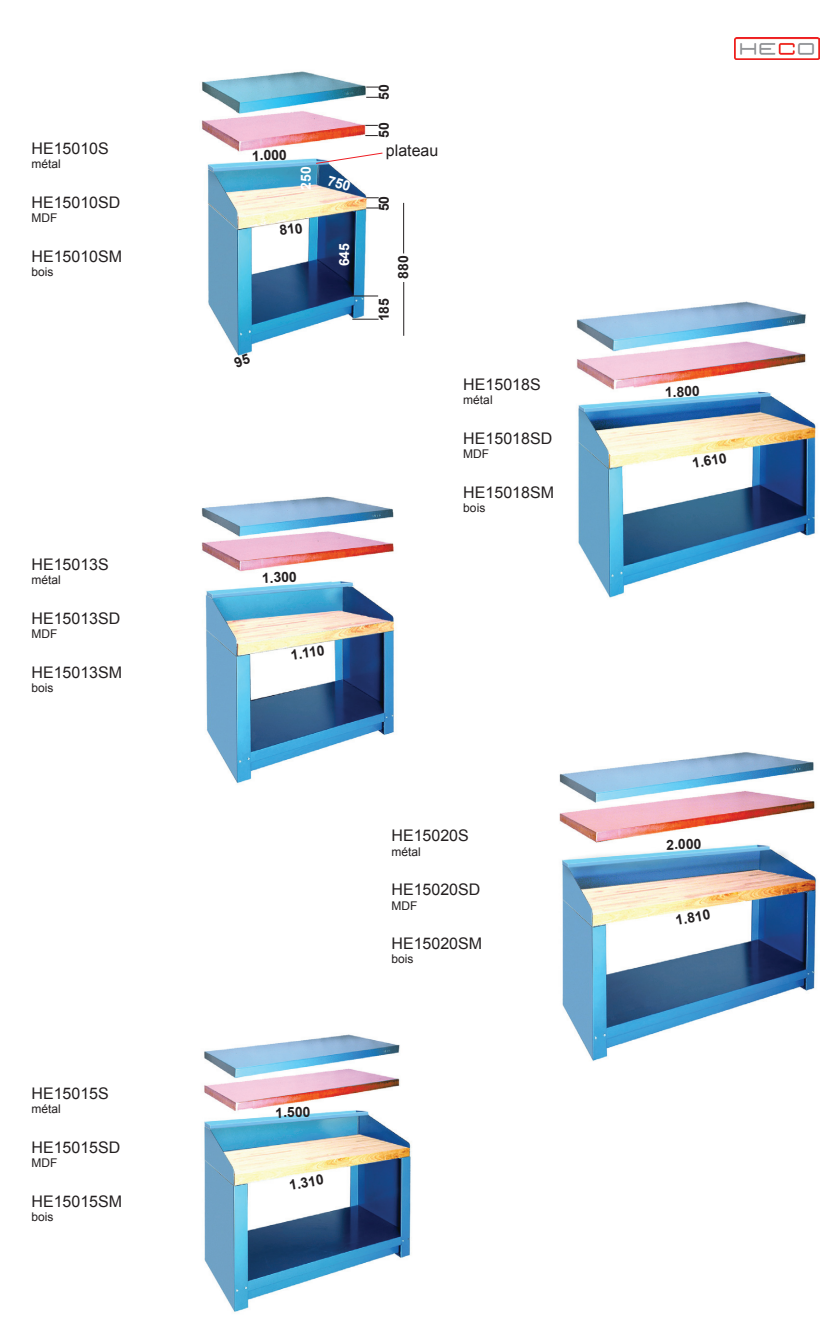
<style>
.page{position:relative;width:835px;height:1333px;background:#fff}
.page>*{position:absolute;margin:0;border:0;box-sizing:border-box;transform-origin:0 0}
.t1{font:16px "Arial";color:#231f20}
.t2{font:700 14px "Arial";color:#231f20}
.t3{font:700 14px "Arial";color:#fff}
.t4{font:12px "Arial";color:#231f20}
</style>
<div class="page">
<img style="left:201px;top:71px;width:169px;height:282px">
<svg style="left:315px;top:152px;width:68px;height:13px"></svg>
<svg style="left:366px;top:87px;width:13px;height:1px"></svg>
<svg style="left:366px;top:97px;width:13px;height:1px"></svg>
<svg style="left:365px;top:125px;width:13px;height:1px"></svg>
<svg style="left:365px;top:135px;width:13px;height:1px"></svg>
<hr style="left:403px;top:203px;width:1px;height:50px;background:#231f20">
<hr style="left:403px;top:282px;width:1px;height:54px;background:#231f20">
<svg style="left:351px;top:295px;width:27px;height:1px"></svg>
<svg style="left:352px;top:319px;width:27px;height:1px"></svg>
<svg style="left:366px;top:197px;width:13px;height:1px"></svg>
<svg style="left:366px;top:207px;width:13px;height:1px"></svg>
<img style="left:201px;top:497px;width:194px;height:287px">
<img style="left:204px;top:1034px;width:207px;height:278px">
<img style="left:559px;top:752px;width:258px;height:309px">
<img style="left:576px;top:301px;width:240px;height:297px">
<img style="left:734px;top:38px;width:86px;height:22px">
<svg style="left:327px;top:175px;width:24px;height:16px"></svg>
<svg style="left:279px;top:222px;width:24px;height:13px"></svg>
<svg style="left:237px;top:353px;width:10px;height:3px"></svg>
<p class="t1" style="left:31px;top:138px;width:79px">HE15010S</p>
<p class="t4" style="left:31px;top:156px;width:31px">métal</p>
<p class="t1" style="left:31px;top:192px;width:90px">HE15010SD</p>
<p class="t4" style="left:31px;top:210px;width:27px">MDF</p>
<p class="t1" style="left:31px;top:246px;width:92px">HE15010SM</p>
<p class="t4" style="left:31px;top:264px;width:24px">bois</p>
<p class="t1" style="left:31px;top:554px;width:79px">HE15013S</p>
<p class="t4" style="left:31px;top:572px;width:31px">métal</p>
<p class="t1" style="left:31px;top:608px;width:90px">HE15013SD</p>
<p class="t4" style="left:31px;top:626px;width:27px">MDF</p>
<p class="t1" style="left:31px;top:662px;width:92px">HE15013SM</p>
<p class="t4" style="left:31px;top:680px;width:24px">bois</p>
<p class="t1" style="left:31px;top:1083px;width:79px">HE15015S</p>
<p class="t4" style="left:31px;top:1101px;width:31px">métal</p>
<p class="t1" style="left:31px;top:1137px;width:90px">HE15015SD</p>
<p class="t4" style="left:31px;top:1155px;width:27px">MDF</p>
<p class="t1" style="left:31px;top:1191px;width:92px">HE15015SM</p>
<p class="t4" style="left:31px;top:1209px;width:24px">bois</p>
<p class="t2" style="left:252px;top:147px;width:37px;rotate:-2deg">1.000</p>
<p class="t3" style="left:297px;top:190px;width:25px;rotate:-90deg">250</p>
<p class="t3" style="left:335px;top:266px;width:25px;rotate:-90deg">645</p>
<p class="t2" style="left:262px;top:569px;width:37px;rotate:-2deg">1.300</p>
<p class="t2" style="left:289px;top:646px;width:36px;rotate:-8deg">1.110</p>
<p class="t2" style="left:375px;top:100px;width:17px;rotate:-90deg">50</p>
<p class="t2" style="left:375px;top:138px;width:17px;rotate:-90deg">50</p>
<p class="t1" style="left:386px;top:140px;width:54px">plateau</p>
<p class="t2" style="left:375px;top:211px;width:17px;rotate:-90deg">50</p>
<p class="t2" style="left:375px;top:321px;width:25px;rotate:-90deg">185</p>
<p class="t2" style="left:394px;top:279px;width:25px;rotate:-90deg">880</p>
<p class="t1" style="left:463px;top:374px;width:79px">HE15018S</p>
<p class="t4" style="left:463px;top:392px;width:31px">métal</p>
<p class="t1" style="left:463px;top:428px;width:90px">HE15018SD</p>
<p class="t4" style="left:463px;top:446px;width:27px">MDF</p>
<p class="t1" style="left:463px;top:481px;width:92px">HE15018SM</p>
<p class="t4" style="left:463px;top:500px;width:24px">bois</p>
<p class="t2" style="left:275px;top:1104px;width:37px;rotate:-2deg">1.500</p>
<p class="t2" style="left:288px;top:1176px;width:37px;rotate:-10deg">1.310</p>
<p class="t1" style="left:391px;top:825px;width:79px">HE15020S</p>
<p class="t4" style="left:391px;top:844px;width:31px">métal</p>
<p class="t1" style="left:391px;top:879px;width:90px">HE15020SD</p>
<p class="t4" style="left:391px;top:897px;width:27px">MDF</p>
<p class="t1" style="left:391px;top:933px;width:92px">HE15020SM</p>
<p class="t4" style="left:391px;top:951px;width:24px">bois</p>
<p class="t2" style="left:664px;top:383px;width:37px;rotate:-2deg">1.800</p>
<p class="t2" style="left:691px;top:454px;width:37px;rotate:-10deg">1.610</p>
<p class="t2" style="left:666px;top:835px;width:37px;rotate:-2deg">2.000</p>
<p class="t2" style="left:674px;top:911px;width:37px;rotate:-10deg">1.810</p>
</div>
